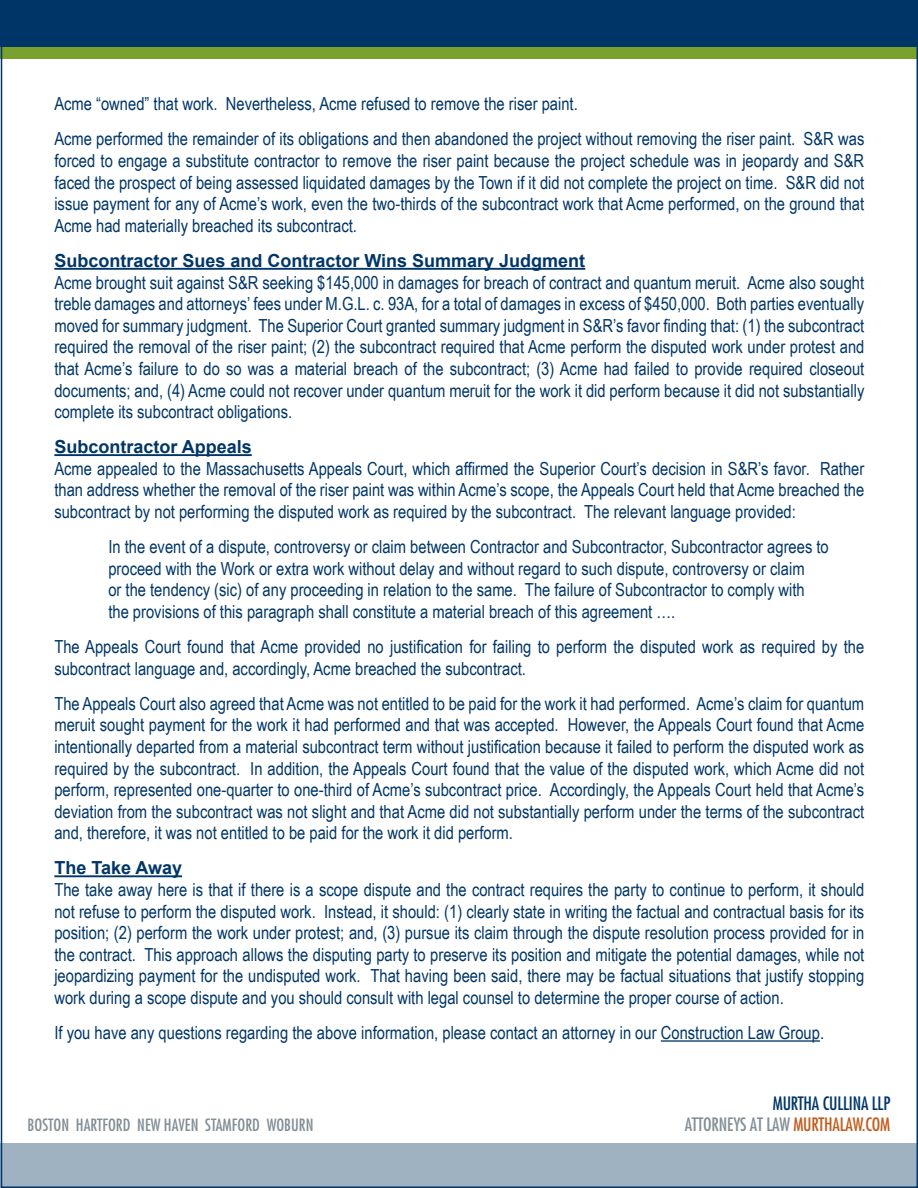
<style>
.page{position:relative;width:918px;height:1188px;background:#fff}
.page>*{position:absolute;margin:0;border:0;box-sizing:border-box;transform-origin:0 0}
.t1{font:18px/21.6px "Arial Narrow";color:#003667;text-align:justify}
.t2{font:700 18px "Arial";color:#003667}
.t3{font:500 condensed 18px "Futura LTCE";letter-spacing:-.01em;color:#838e95}
.t4{font:500 condensed 18px "Futura LTCE";letter-spacing:-.01em;color:#003667}
.t5{font:500 condensed 16.5px "Futura LTCE";color:#838e95}
.s1{color:#c05e1f}
</style>
<div class="page">
<div style="left:0;top:0;width:915px;height:47px;background:#003667"></div>
<div style="left:0;top:47px;width:918px;height:12px;background:#78a22d"></div>
<div style="left:0;top:1143px;width:918px;height:45px;background:#9fb2c2"></div>
<hr style="left:54px;top:268px;width:531px;height:2px;background:#003667">
<hr style="left:54px;top:454px;width:198px;height:2px;background:#003667">
<hr style="left:54px;top:875px;width:128px;height:2px;background:#003667">
<hr style="left:661px;top:1040px;width:159px;height:2px;background:#003667">
<p class="t1" style="left:54px;top:92px;width:525px">Acme “owned” that work. Nevertheless, Acme refused to remove the riser paint.</p>
<p class="t1" style="left:54px;top:128px;width:812px">Acme performed the remainder of its obligations and then abandoned the project without removing the riser paint. S&amp;R was forced to engage a substitute contractor to remove the riser paint because the project schedule was in jeopardy and S&amp;R faced the prospect of being assessed liquidated damages by the Town if it did not complete the project on time. S&amp;R did not issue payment for any of Acme’s work, even the two-thirds of the subcontract work that Acme performed, on the ground that Acme had materially breached its subcontract.</p>
<p class="t2" style="left:54px;top:249px;width:532px">Subcontractor Sues and Contractor Wins Summary Judgment</p>
<p class="t1" style="left:54px;top:271px;width:812px">Acme brought suit against S&amp;R seeking $145,000 in damages for breach of contract and quantum meruit. Acme also sought treble damages and attorneys’ fees under M.G.L. c. 93A, for a total of damages in excess of $450,000. Both parties eventually moved for summary judgment. The Superior Court granted summary judgment in S&amp;R’s favor finding that: (1) the subcontract required the removal of the riser paint; (2) the subcontract required that Acme perform the disputed work under protest and that Acme’s failure to do so was a material breach of the subcontract; (3) Acme had failed to provide required closeout documents; and, (4) Acme could not recover under quantum meruit for the work it did perform because it did not substantially complete its subcontract obligations.</p>
<p class="t2" style="left:54px;top:435px;width:199px">Subcontractor Appeals</p>
<p class="t1" style="left:54px;top:457px;width:811px">Acme appealed to the Massachusetts Appeals Court, which affirmed the Superior Court’s decision in S&amp;R’s favor. Rather than address whether the removal of the riser paint was within Acme’s scope, the Appeals Court held that Acme breached the subcontract by not performing the disputed work as required by the subcontract. The relevant language provided:</p>
<p class="t1" style="left:108px;top:535px;width:722px;text-align:left">In the event of a dispute, controversy or claim between Contractor and Subcontractor, Subcontractor agrees to proceed with the Work or extra work without delay and without regard to such dispute, controversy or claim<br>or the tendency (sic) of any proceeding in relation to the same. The failure of Subcontractor to comply with the provisions of this paragraph shall constitute a material breach of this agreement ….</p>
<p class="t1" style="left:54px;top:635px;width:812px">The Appeals Court found that Acme provided no justification for failing to perform the disputed work as required by the subcontract language and, accordingly, Acme breached the subcontract.</p>
<p class="t1" style="left:54px;top:692px;width:811px">The Appeals Court also agreed that Acme was not entitled to be paid for the work it had performed. Acme’s claim for quantum meruit sought payment for the work it had performed and that was accepted. However, the Appeals Court found that Acme intentionally departed from a material subcontract term without justification because it failed to perform the disputed work as required by the subcontract. In addition, the Appeals Court found that the value of the disputed work, which Acme did not perform, represented one-quarter to one-third of Acme’s subcontract price. Accordingly, the Appeals Court held that Acme’s deviation from the subcontract was not slight and that Acme did not substantially perform under the terms of the subcontract and, therefore, it was not entitled to be paid for the work it did perform.</p>
<p class="t2" style="left:54px;top:856px;width:129px">The Take Away</p>
<p class="t1" style="left:54px;top:878px;width:812px">The take away here is that if there is a scope dispute and the contract requires the party to continue to perform, it should not refuse to perform the disputed work. Instead, it should: (1) clearly state in writing the factual and contractual basis for its position; (2) perform the work under protest; and, (3) pursue its claim through the dispute resolution process provided for in the contract. This approach allows the disputing party to preserve its position and mitigate the potential damages, while not jeopardizing payment for the undisputed work. That having been said, there may be factual situations that justify stopping work during a scope dispute and you should consult with legal counsel to determine the proper course of action.</p>
<p class="t1" style="left:54px;top:1021px;width:771px">If you have any questions regarding the above information, please contact an attorney in our Construction Law Group.</p>
<p class="t4" style="left:773px;top:1093px;width:119px">MURTHA CULLINA LLP</p>
<p class="t5" style="left:28px;top:1115px;width:287px">BOSTON HARTFORD NEW HAVEN STAMFORD WOBURN</p>
<p class="t3" style="left:685px;top:1114px;width:207px">ATTORNEYS AT LAW <span class="s1">MURTHALAW.COM</span></p>
</div>
